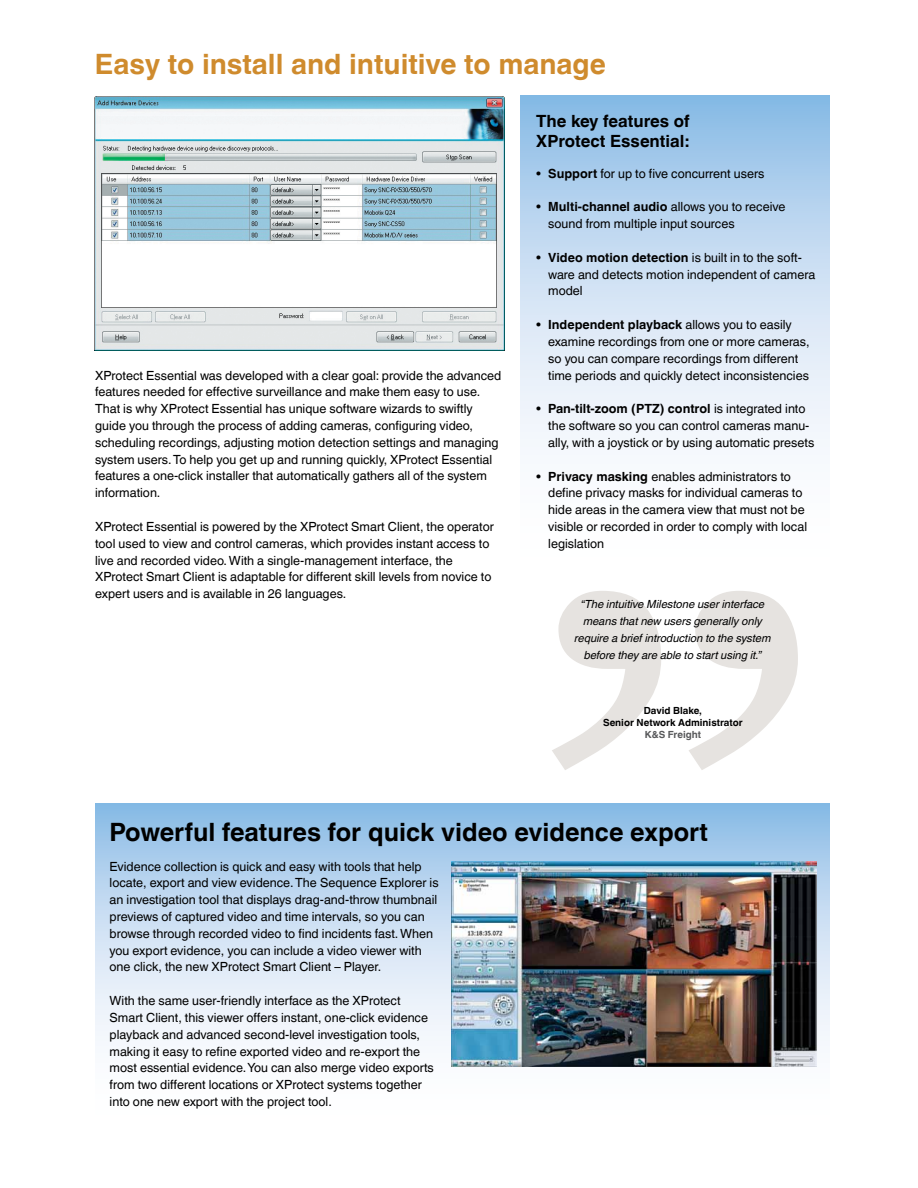
<style>
.page{position:relative;width:918px;height:1188px;background:#fff}
.page>*{position:absolute;margin:0;border:0;box-sizing:border-box;transform-origin:0 0}
.t1{font:700 28.05px "Helvetica World";color:#cf8b2d}
.t2{font:700 25.2px "Helvetica World";color:#000}
.t3{font:700 16.8px/19.6px "Helvetica World";color:#000}
.t4{font:12.6px/16.8px "Helvetica World";color:#000}
.t5{font:italic 11.25px/16.8px "Helvetica World";color:#000;text-align:center}
.t6{font:700 9.75px/12px "Helvetica World";color:#000;text-align:center}
.t7{font:700 9.75px "Helvetica World";color:#58595b}
.s1{font-weight:700}
</style>
<div class="page">
<svg style="left:95px;top:803px;width:734px;height:264px"></svg>
<img style="left:95px;top:97px;width:409px;height:254px">
<img style="left:452px;top:861px;width:365px;height:206px">
<svg style="left:520px;top:96px;width:309px;height:351px;background:#c7ddf2"></svg>
<svg style="left:552px;top:591px;width:246px;height:179px"></svg>
<h1 class="t1" style="left:95px;top:48px;width:512px">Easy to install and intuitive to manage</h1>
<p class="t4" style="left:95px;top:367px;width:408px">XProtect Essential was developed with a clear goal: provide the advanced features needed for effective surveillance and make them easy to use.<br>That is why XProtect Essential has unique software wizards to swiftly guide you through the process of adding cameras, configuring video, scheduling recordings, adjusting motion detection settings and managing system users. To help you get up and running quickly, XProtect Essential features a one-click installer that automatically gathers all of the system information.</p>
<p class="t4" style="left:95px;top:518px;width:400px">XProtect Essential is powered by the XProtect Smart Client, the operator tool used to view and control cameras, which provides instant access to live and recorded video. With a single-management interface, the XProtect Smart Client is adaptable for different skill levels from novice to expert users and is available in 26 languages.</p>
<h3 class="t3" style="left:536px;top:111px;width:155px">The key features of<br>XProtect Essential:</h3>
<p class="t4" style="left:536px;top:165px;width:230px"><span class="s1">• Support</span> for up to five concurrent users</p>
<p class="t4" style="left:548px;top:199px;width:239px;text-indent:-12px"><span class="s1">• Multi-channel audio</span> allows you to receive sound from multiple input sources</p>
<p class="t4" style="left:548px;top:249px;width:269px;text-indent:-12px"><span class="s1">• Video motion detection</span> is built in to the soft&shy;ware and detects motion independent of camera model</p>
<p class="t4" style="left:548px;top:316px;width:263px;text-indent:-12px"><span class="s1">• Independent playback</span> allows you to easily examine recordings from one or more cameras, so you can compare recordings from different time periods and quickly detect inconsistencies</p>
<p class="t4" style="left:548px;top:400px;width:268px;text-indent:-12px"><span class="s1">• Pan-tilt-zoom (PTZ) control</span> is integrated into the software so you can control cameras manu&shy;ally, with a joystick or by using automatic presets</p>
<p class="t4" style="left:548px;top:468px;width:260px;text-indent:-12px"><span class="s1">• Privacy masking</span> enables administrators to define privacy masks for individual cameras to hide areas in the camera view that must not be visible or recorded in order to comply with local legislation</p>
<p class="t5" style="left:575px;top:596px;width:198px">“The intuitive Milestone user interface means that new users generally only require a brief introduction to the system before they are able to start using it.”</p>
<p class="t6" style="left:603px;top:705px;width:141px">David Blake,<br>Senior Network Administrator</p>
<p class="t7" style="left:645px;top:729px;width:58px">K&amp;S Freight</p>
<h2 class="t2" style="left:110px;top:818px;width:600px">Powerful features for quick video evidence export</h2>
<p class="t4" style="left:110px;top:858px;width:331px">Evidence collection is quick and easy with tools that help locate, export and view evidence. The Sequence Explorer is an investigation tool that displays drag-and-throw thumbnail previews of captured video and time intervals, so you can browse through recorded video to find incidents fast. When you export evidence, you can include a video viewer with one click, the new XProtect Smart Client – Player.</p>
<p class="t4" style="left:110px;top:992px;width:326px">With the same user-friendly interface as the XProtect Smart Client, this viewer offers instant, one-click evidence playback and advanced second-level investigation tools, making it easy to refine exported video and re-export the most essential evidence. You can also merge video exports from two different locations or XProtect systems together into one new export with the project tool.</p>
</div>
